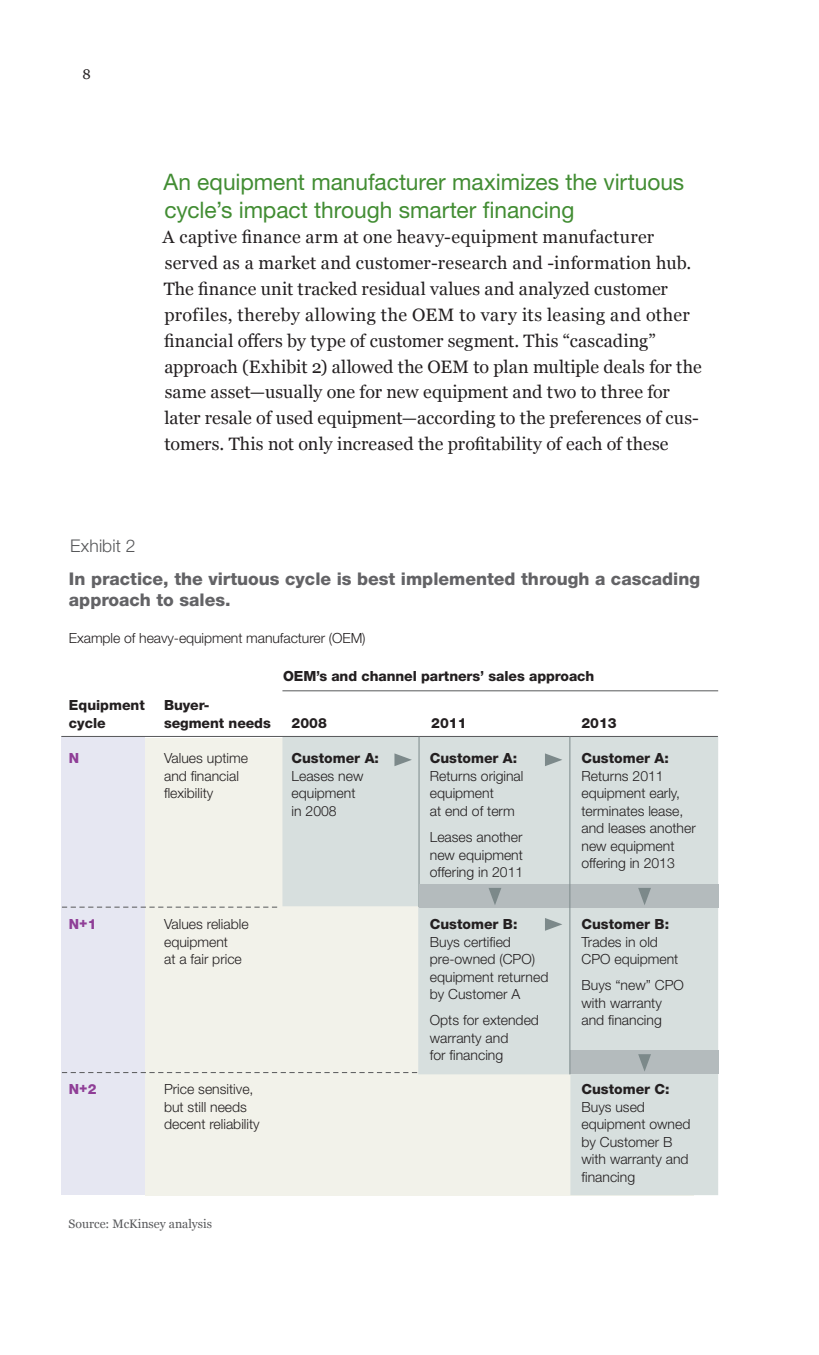
<style>
.page{position:relative;width:819px;height:1355px;background:#fff}
.page>*{position:absolute;margin:0;border:0;box-sizing:border-box;transform-origin:0 0}
.t1{font:22.75px/28px "Helvetica Neue LT Std";letter-spacing:-.005em;color:#428d33}
.t2{font:17.85px/25.9px "Georgia";letter-spacing:.005em;color:#231f20}
.t3{font:800 17.5px/21px "Helvetica Neue LT Std";color:#636366}
.Footnote-sentences{font:300 17.5px "Helvetica Neue LT Std";letter-spacing:.005em;color:#57585a}
.t4{font:300 14px/17.5px "Helvetica Neue LT Std";color:#231f20}
.t5{font:800 14px/17.5px "Helvetica Neue LT Std";letter-spacing:-.005em;color:#231f20}
.t6{font:800 14px "Helvetica Neue LT Std";color:#8f3e97}
.t7{font:14px "Georgia";color:#231f20}
.t8{font:12.25px "Georgia";color:#57585a}
.s1{font-weight:800}
</style>
<div class="page">
<div style="left:145px;top:738px;width:548px;height:457px;background:#f2f2ea"></div>
<div style="left:61px;top:736px;width:84px;height:459px;background:#e6e7f2"></div>
<svg style="left:282px;top:737px;width:436px;height:458px;fill:#d7dfde"></svg>
<hr style="left:61px;top:736px;width:657px;height:1px;background:#57585a">
<svg style="left:62px;top:907px;width:216px;height:1px"></svg>
<svg style="left:62px;top:1072px;width:358px;height:1px"></svg>
<hr style="left:282px;top:690px;width:436px;height:1px;background:#57585a">
<svg style="left:394px;top:753px;width:18px;height:13px"></svg>
<svg style="left:545px;top:753px;width:17px;height:13px"></svg>
<svg style="left:545px;top:918px;width:17px;height:12px"></svg>
<hr style="left:419px;top:736px;width:1px;height:171px;background:#7c898a">
<div style="left:419px;top:884px;width:299px;height:23px;background:#b4bbbd"></div>
<div style="left:570px;top:1050px;width:148px;height:23px;background:#b4bbbd"></div>
<svg style="left:489px;top:888px;width:12px;height:17px"></svg>
<svg style="left:638px;top:888px;width:13px;height:17px"></svg>
<hr style="left:570px;top:736px;width:1px;height:338px;background:#7c898a">
<svg style="left:638px;top:1054px;width:13px;height:17px"></svg>
<p class="t7" style="left:83px;top:64px;width:10px">8</p>
<p class="t1" style="left:163px;top:167px;width:522px">An equipment manufacturer maximizes the virtuous cycle’s impact through smarter financing</p>
<p class="t2" style="left:163px;top:223px;width:541px">A captive finance arm at one heavy-equipment manufacturer served as a market and customer-research and -information hub.<br>The finance unit tracked residual values and analyzed customer profiles, thereby allowing the OEM to vary its leasing and other financial offers by type of customer segment. This “cascading” approach (Exhibit 2) allowed the OEM to plan multiple deals for the same asset—usually one for new equipment and two to three for later resale of used equipment—according to the preferences of cus&shy;tomers. This not only increased the profitability of each of these</p>
<p class="Footnote-sentences" style="left:70px;top:535px;width:67px">Exhibit 2</p>
<p class="t3" style="left:69px;top:568px;width:633px">In practice, the virtuous cycle is best implemented through a cascading approach to sales.</p>
<p class="t4" style="left:69px;top:629px;width:298px">Example of heavy-equipment manufacturer (OEM)</p>
<p class="t5" style="left:283px;top:667px;width:313px">OEM’s and channel partners’ sales approach</p>
<p class="t5" style="left:69px;top:696px;width:77px">Equipment cycle</p>
<p class="t6" style="left:69px;top:750px;width:12px">N</p>
<p class="t6" style="left:69px;top:915px;width:29px">N+1</p>
<p class="t5" style="left:164px;top:696px;width:108px">Buyer&shy;segment needs</p>
<p class="t5" style="left:292px;top:714px;width:37px">2008</p>
<p class="t5" style="left:431px;top:714px;width:37px">2011</p>
<p class="t5" style="left:581px;top:714px;width:37px">2013</p>
<p class="t4" style="left:164px;top:749px;width:86px">Values uptime and financial flexibility</p>
<p class="t4" style="left:292px;top:749px;width:89px"><span class="s1">Customer A:<br></span>Leases new equipment<br>in 2008</p>
<p class="t4" style="left:430px;top:749px;width:95px"><span class="s1">Customer A:<br></span>Returns original equipment<br>at end of term</p>
<p class="t4" style="left:430px;top:828px;width:95px;text-align:justify">Leases another new equipment offering in 2011</p>
<p class="t4" style="left:430px;top:915px;width:120px"><span class="s1">Customer B:<br></span>Buys certified pre-owned (CPO) equipment returned by Customer A</p>
<p class="t4" style="left:430px;top:1011px;width:111px">Opts for extended warranty and<br>for financing</p>
<p class="t4" style="left:164px;top:915px;width:86px">Values reliable equipment<br>at a fair price</p>
<p class="t4" style="left:581px;top:749px;width:116px"><span class="s1">Customer A:<br></span>Returns 2011 equipment early, terminates lease, and leases another new equipment offering in 2013</p>
<p class="t4" style="left:581px;top:915px;width:98px"><span class="s1">Customer B:<br></span>Trades in old<br>CPO equipment</p>
<p class="t4" style="left:581px;top:976px;width:104px">Buys “new” CPO with warranty and financing</p>
<p class="t6" style="left:69px;top:1080px;width:29px">N+2</p>
<p class="t4" style="left:164px;top:1080px;width:97px">Price sensitive, but still needs decent reliability</p>
<p class="t4" style="left:581px;top:1080px;width:110px"><span class="s1">Customer C:<br></span>Buys used equipment owned by Customer B with warranty and financing</p>
<p class="t8" style="left:69px;top:1214px;width:145px">Source: McKinsey analysis</p>
</div>
